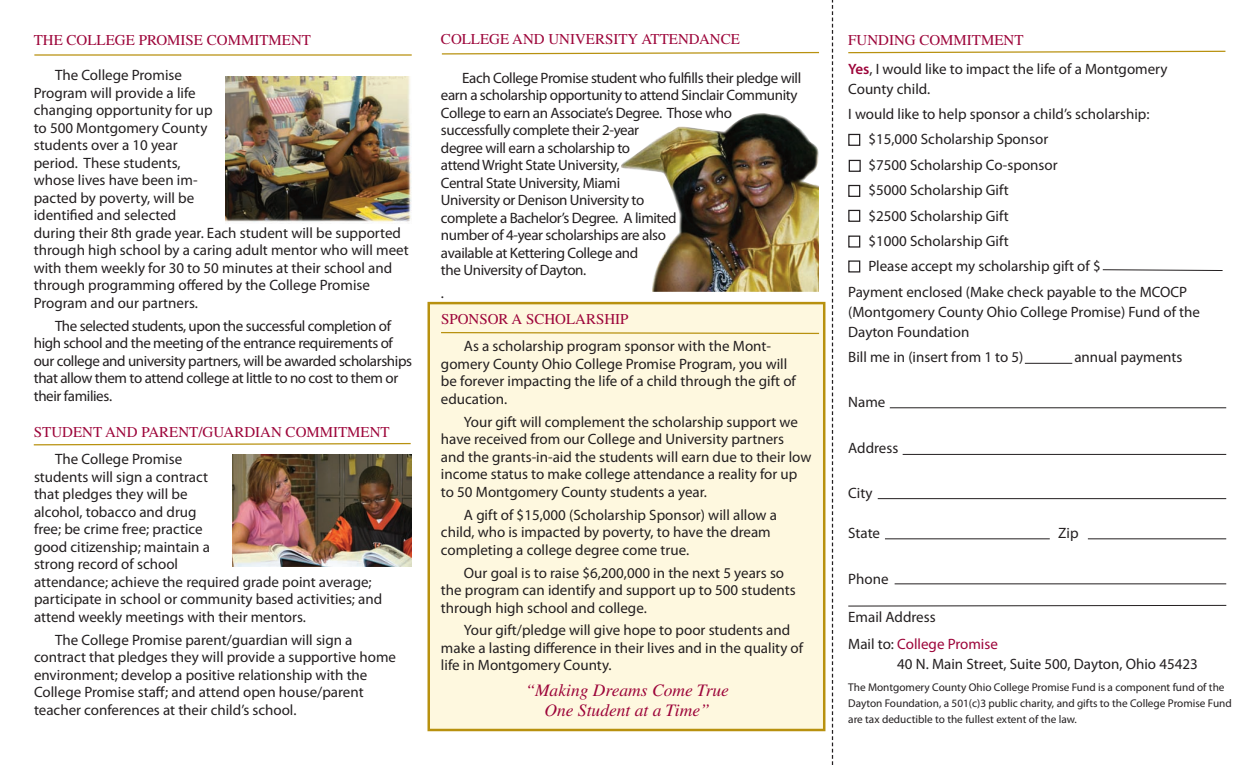
<style>
.page{position:relative;width:1260px;height:765px;background:#fff}
.page>*{position:absolute;margin:0;border:0;box-sizing:border-box;transform-origin:0 0}
.t1{font:italic 17.5px/20px "Times LT Std";color:#9d053a;text-align:center}
.t2{font:15px/17.5px "Myriad Pro";color:#231f20}
.t3{font:15px/17.5px "Myriad Pro";letter-spacing:-.025em;color:#231f20}
.t4{font:15px "Times LT Std";color:#9d053a}
.t5{font:11.25px/16.2px "Myriad Pro";color:#231f20}
.s1{color:#fff}
.s2{font-size:13.75px;color:#fff}
.s3{font-weight:600;color:#9d053a}
.s4{color:#9d053a}
</style>
<div class="page">
<div style="left:430px;top:304px;width:393px;height:425px;background:#fef8df"></div>
<div style="left:428px;top:302px;width:397px;height:429px;border:2px solid #b8910f"></div>
<img style="left:225px;top:76px;width:187px;height:146px">
<hr style="left:34px;top:54px;width:378px;height:2px;background:#b8910f">
<img style="left:232px;top:455px;width:180px;height:112px">
<svg style="left:33px;top:442px;width:378px;height:4px"></svg>
<svg style="left:441px;top:332px;width:379px;height:3px"></svg>
<img style="left:621px;top:113px;width:198px;height:179px">
<svg style="left:441px;top:51px;width:378px;height:4px"></svg>
<svg style="left:832px;top:0;width:1px;height:765px"></svg>
<svg style="left:848px;top:50px;width:378px;height:4px"></svg>
<div style="left:848px;top:134px;width:12px;height:12px;border:1px solid #231f20"></div>
<div style="left:849px;top:160px;width:12px;height:12px;border:1px solid #231f20"></div>
<div style="left:848px;top:260px;width:12px;height:13px;border:1px solid #231f20"></div>
<div style="left:848px;top:185px;width:12px;height:12px;border:1px solid #231f20"></div>
<div style="left:848px;top:210px;width:12px;height:12px;border:1px solid #231f20"></div>
<div style="left:848px;top:236px;width:12px;height:12px;border:1px solid #231f20"></div>
<hr style="left:1025px;top:363px;width:47px;height:1px;background:#231f20">
<svg style="left:848px;top:605px;width:378px;height:1px"></svg>
<hr style="left:890px;top:408px;width:336px;height:1px;background:#231f20">
<hr style="left:903px;top:454px;width:323px;height:1px;background:#231f20">
<hr style="left:878px;top:498px;width:348px;height:1px;background:#231f20">
<hr style="left:885px;top:539px;width:165px;height:1px;background:#231f20">
<hr style="left:1088px;top:539px;width:138px;height:1px;background:#231f20">
<hr style="left:895px;top:584px;width:331px;height:1px;background:#231f20">
<svg style="left:1103px;top:270px;width:120px;height:1px"></svg>
<p class="t4" style="left:34px;top:35px;width:344px">THE COLLEGE PROMISE COMMITMENT<span class="s1">M</span><span class="s2">ITMENT</span></p>
<p class="t2" style="left:34px;top:68px;width:376px;text-indent:21px">The College Promise<br>Program will provide a life<br>changing opportunity for up<br>to 500 Montgomery County<br>students over a 10 year<br>period. These students,<br>whose lives have been im-<br>pacted by poverty, will be<br>identified and selected<br>during their 8th grade year. Each student will be supported through high school by a caring adult mentor who will meet with them weekly for 30 to 50 minutes at their school and through programming offered by the College Promise Program and our partners.</p>
<p class="t3" style="left:34px;top:318px;width:380px;text-indent:21px">The selected students, upon the successful completion of high school and the meeting of the entrance requirements of our college and university partners, will be awarded scholarships that allow them to attend college at little to no cost to them or their families.</p>
<p class="t4" style="left:34px;top:427px;width:357px">STUDENT AND PARENT/GUARDIAN COMMITMENT</p>
<p class="t2" style="left:34px;top:452px;width:350px;text-indent:21px">The College Promise<br>students will sign a contract<br>that pledges they will be<br>alcohol, tobacco and drug<br>free; be crime free; practice<br>good citizenship; maintain a<br>strong record of school<br>attendance; achieve the required grade point average; participate in school or community based activities; and attend weekly meetings with their mentors.</p>
<p class="t2" style="left:34px;top:632px;width:364px;text-indent:21px">The College Promise parent/guardian will sign a contract that pledges they will provide a supportive home environment; develop a positive relationship with the College Promise staff; and attend open house/parent teacher conferences at their child’s school.</p>
<p class="t4" style="left:441px;top:34px;width:300px">COLLEGE AND UNIVERSITY ATTENDANCE</p>
<p class="t3" style="left:441px;top:70px;width:362px;text-indent:21px">Each College Promise student who fulfills their pledge will earn a scholarship opportunity to attend Sinclair Community College to earn an Associate’s Degree. Those who successfully complete their 2-year<br>degree will earn a scholarship to<br>attend Wright State University,<br>Central State University, Miami<br>University or Denison University to<br>complete a Bachelor’s Degree. A limited<br>number of 4-year scholarships are also<br>available at Kettering College and<br>the University of Dayton.</p>
<p class="t2" style="left:441px;top:285px;width:5px">.</p>
<p class="t4" style="left:441px;top:314px;width:189px">SPONSOR A SCHOLARSHIP</p>
<p class="t2" style="left:441px;top:339px;width:357px;text-indent:23px">As a scholarship program sponsor with the Mont&shy;gomery County Ohio College Promise Program, you will be forever impacting the life of a child through the gift of education.</p>
<p class="t2" style="left:441px;top:414px;width:372px;text-indent:23px">Your gift will complement the scholarship support we have received from our College and University partners and the grants-in-aid the students will earn due to their low income status to make college attendance a reality for up to 50 Montgomery County students a year.</p>
<p class="t2" style="left:441px;top:507px;width:338px;text-indent:23px">A gift of $15,000 (Scholarship Sponsor) will allow a child, who is impacted by poverty, to have the dream completing a college degree come true.</p>
<p class="t2" style="left:441px;top:565px;width:356px;text-indent:23px">Our goal is to raise $6,200,000 in the next 5 years so the program can identify and support up to 500 students through high school and college.</p>
<p class="t2" style="left:441px;top:623px;width:364px;text-indent:23px">Your gift/pledge will give hope to poor students and make a lasting difference in their lives and in the quality of life in Montgomery County.</p>
<p class="t1" style="left:525px;top:682px;width:205px">“Making Dreams Come True<br>One Student at a Time”</p>
<p class="t4" style="left:848px;top:35px;width:177px">FUNDING COMMITMENT</p>
<p class="t2" style="left:848px;top:60px;width:321px;line-height:20px"><span class="s3">Yes</span>, I would like to impact the life of a Montgomery<br>County child.</p>
<p class="t2" style="left:848px;top:106px;width:303px">I would like to help sponsor a child’s scholarship:</p>
<p class="t2" style="left:868px;top:132px;width:181px">$15,000 Scholarship Sponsor</p>
<p class="t2" style="left:868px;top:157px;width:191px">$7500 Scholarship Co-sponsor</p>
<p class="t2" style="left:868px;top:183px;width:142px">$5000 Scholarship Gift</p>
<p class="t2" style="left:868px;top:208px;width:142px">$2500 Scholarship Gift</p>
<p class="t2" style="left:868px;top:233px;width:142px">$1000 Scholarship Gift</p>
<p class="t2" style="left:868px;top:259px;width:234px">Please accept my scholarship gift of $</p>
<p class="t2" style="left:848px;top:284px;width:340px">Payment enclosed (Make check payable to the MCOCP</p>
<p class="t2" style="left:848px;top:303px;width:353px;line-height:20px">(Montgomery County Ohio College Promise) Fund of the<br>Dayton Foundation</p>
<p class="t2" style="left:848px;top:349px;width:177px">Bill me in (insert from 1 to 5)</p>
<p class="t2" style="left:1074px;top:349px;width:110px">annual payments</p>
<p class="t2" style="left:848px;top:395px;width:39px">Name</p>
<p class="t2" style="left:848px;top:440px;width:52px">Address</p>
<p class="t2" style="left:848px;top:486px;width:26px">City</p>
<p class="t2" style="left:848px;top:526px;width:33px">State</p>
<p class="t2" style="left:1058px;top:526px;width:22px">Zip</p>
<p class="t2" style="left:848px;top:571px;width:42px">Phone</p>
<p class="t2" style="left:848px;top:610px;width:89px">Email Address</p>
<p class="t2" style="left:897px;top:635px;width:302px;line-height:20px;text-indent:-49px">Mail to: <span class="s4">College Promise<br></span>40 N. Main Street, Suite 500, Dayton, Ohio 45423</p>
<p class="t5" style="left:848px;top:680px;width:385px">The Montgomery County Ohio College Promise Fund is a component fund of the<br>Dayton Foundation, a 501(c)3 public charity, and gifts to the College Promise Fund are tax deductible to the fullest extent of the law.</p>
</div>
